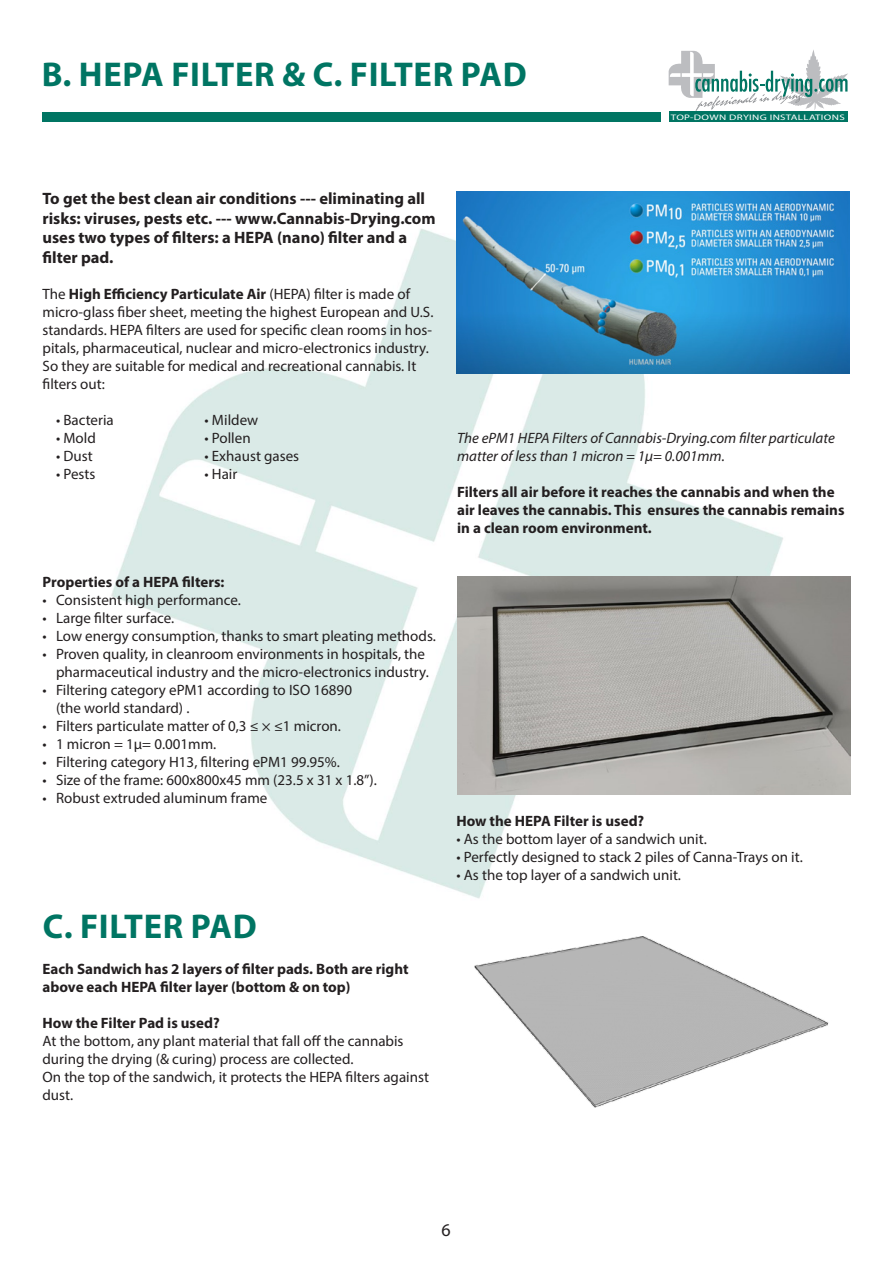
<style>
.page{position:relative;width:893px;height:1263px;background:#fff}
.page>*{position:absolute;margin:0;border:0;box-sizing:border-box;transform-origin:0 0}
.t1{font:700 34.5px "Myriad Pro";letter-spacing:.02em;color:#007563}
.t2{font:18px "Myriad Pro";color:#231f20}
.t3{font:700 16.5px/19.8px "Myriad Pro";color:#231f20}
.t4{font:15px/18px "Myriad Pro";color:#231f20}
.t5{font:700 15px/18px "Myriad Pro";color:#231f20}
.t6{font:italic 15px/18px "Myriad Pro";color:#231f20}
.t7{font:7.95px "Myriad Pro";letter-spacing:.03em;color:#fff;scale:1.37 1}
.s1{font-weight:700}
</style>
<div class="page">
<img style="left:111px;top:229px;width:718px;height:670px">
<div style="left:669px;top:112px;width:178px;height:10px;background:#007563"></div>
<svg style="left:669px;top:50px;width:179px;height:61px"></svg>
<div style="left:43px;top:112px;width:618px;height:10px;background:#007563"></div>
<img style="left:457px;top:577px;width:394px;height:217px">
<img style="left:456px;top:191px;width:394px;height:183px">
<img style="left:474px;top:936px;width:355px;height:172px">
<p class="t1" style="left:42px;top:52px;width:486px">B. HEPA FILTER &amp; C. FILTER PAD</p>
<p class="t7" style="left:671px;top:112px;width:128px">TOP-DOWN DRYING INSTALLATIONS</p>
<p class="t3" style="left:43px;top:188px;width:395px">To get the best clean air conditions --- eliminating all risks: viruses, pests etc. --- www.Cannabis-Drying.com uses two types of filters: a HEPA (nano) filter and a filter pad.</p>
<p class="t4" style="left:43px;top:285px;width:392px">The <span class="s1">High Efficiency Particulate Air</span> (HEPA) filter is made of micro-glass fiber sheet, meeting the highest European and U.S. standards. HEPA filters are used for specific clean rooms in hos&shy;pitals, pharmaceutical, nuclear and micro-electronics industry.<br>So they are suitable for medical and recreational cannabis. It filters out:</p>
<p class="t4" style="left:56px;top:411px;width:59px">• Bacteria</p>
<p class="t4" style="left:205px;top:411px;width:55px">• Mildew</p>
<p class="t4" style="left:56px;top:429px;width:41px">• Mold</p>
<p class="t4" style="left:205px;top:429px;width:48px">• Pollen</p>
<p class="t4" style="left:56px;top:447px;width:38px">• Dust</p>
<p class="t4" style="left:205px;top:447px;width:96px">• Exhaust gases</p>
<p class="t4" style="left:56px;top:465px;width:41px">• Pests</p>
<p class="t4" style="left:205px;top:465px;width:34px">• Hair</p>
<p class="t5" style="left:43px;top:572px;width:184px">Properties of a HEPA filters:</p>
<p class="t4" style="left:43px;top:590px;width:200px">• Consistent high performance.</p>
<p class="t4" style="left:43px;top:608px;width:133px">• Large filter surface.</p>
<p class="t4" style="left:43px;top:626px;width:395px">• Low energy consumption, thanks to smart pleating methods.</p>
<p class="t4" style="left:43px;top:644px;width:384px">• Proven quality, in cleanroom environments in hospitals, the</p>
<p class="t4" style="left:56px;top:662px;width:374px">pharmaceutical industry and the micro-electronics industry.</p>
<p class="t4" style="left:43px;top:680px;width:311px">• Filtering category ePM1 according to ISO 16890</p>
<p class="t4" style="left:56px;top:698px;width:135px">(the world standard) .</p>
<p class="t4" style="left:43px;top:716px;width:300px">• Filters particulate matter of 0,3 ≤ × ≤1 micron.</p>
<p class="t4" style="left:43px;top:734px;width:175px">• 1 micron = 1μ= 0.001mm.</p>
<p class="t4" style="left:43px;top:752px;width:299px">• Filtering category H13, filtering ePM1 99.95%.</p>
<p class="t4" style="left:43px;top:770px;width:336px">• Size of the frame: 600x800x45 mm (23.5 x 31 x 1.8”).</p>
<p class="t4" style="left:43px;top:788px;width:226px">• Robust extruded aluminum frame</p>
<p class="t1" style="left:43px;top:904px;width:216px">C. FILTER PAD</p>
<p class="t5" style="left:43px;top:960px;width:368px">Each Sandwich has 2 layers of filter pads. Both are right above each HEPA filter layer (bottom &amp; on top)</p>
<p class="t5" style="left:43px;top:1014px;width:179px">How the Filter Pad is used?</p>
<p class="t4" style="left:43px;top:1032px;width:363px">At the bottom, any plant material that fall off the cannabis during the drying (&amp; curing) process are collected.</p>
<p class="t4" style="left:43px;top:1068px;width:388px">On the top of the sandwich, it protects the HEPA filters against dust.</p>
<p class="t6" style="left:457px;top:429px;width:379px">The ePM1 HEPA Filters of Cannabis-Drying.com filter particulate matter of less than 1 micron = 1μ= 0.001mm.</p>
<p class="t5" style="left:457px;top:483px;width:389px">Filters all air before it reaches the cannabis and when the air leaves the cannabis. This ensures the cannabis remains in a clean room environment.</p>
<p class="t5" style="left:456px;top:812px;width:189px">How the HEPA Filter is used?</p>
<p class="t4" style="left:456px;top:830px;width:252px">• As the bottom layer of a sandwich unit.</p>
<p class="t4" style="left:456px;top:848px;width:348px">• Perfectly designed to stack 2 piles of Canna-Trays on it.</p>
<p class="t4" style="left:456px;top:866px;width:226px">• As the top layer of a sandwich unit.</p>
<p class="t2" style="left:441px;top:1219px;width:11px">6</p>
</div>
